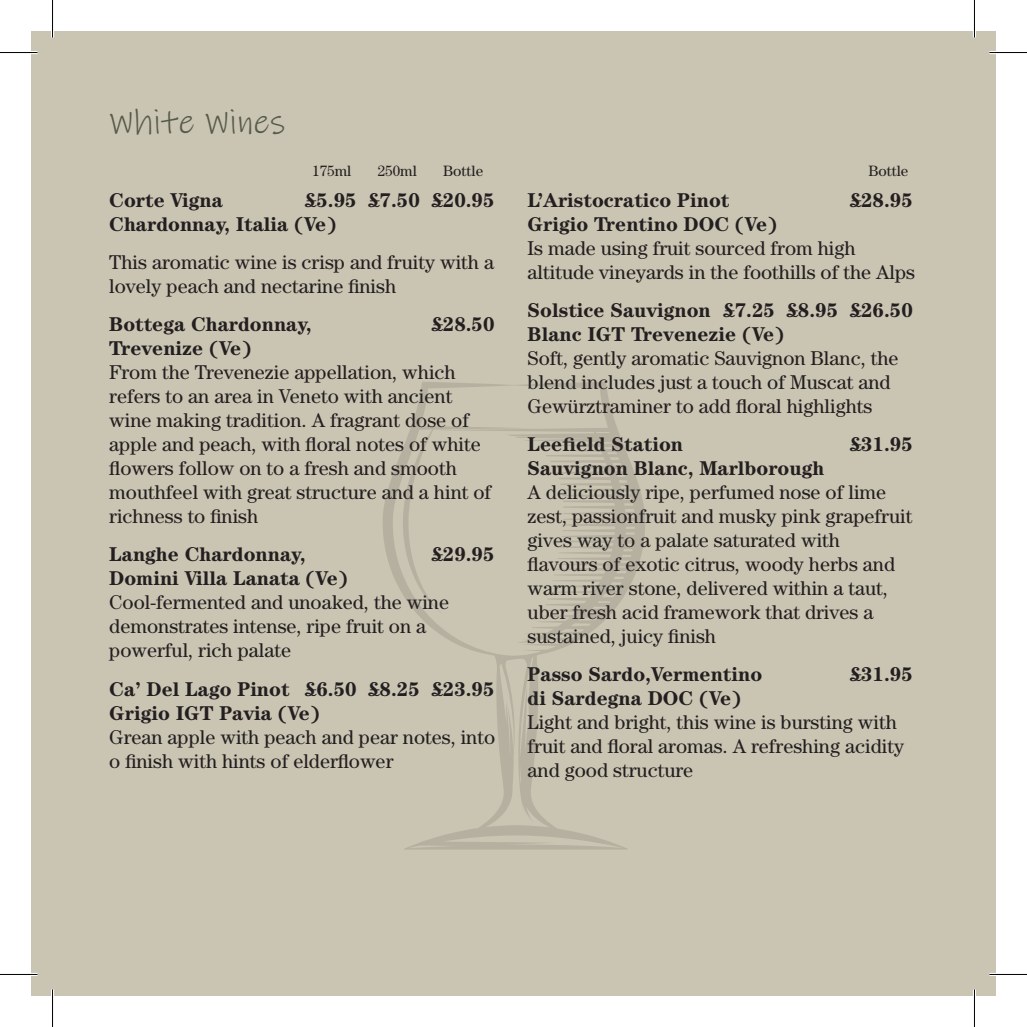
<style>
.page{position:relative;width:1027px;height:1027px;background:#fff}
.page>*{position:absolute;margin:0;border:0;box-sizing:border-box;transform-origin:0 0}
.t1{font:35px "Ink Free";color:#565a4b}
.t2{font:20px/24px "Century Std";color:#231f20}
.t3{font:700 20px/24px "Century Std";color:#231f20}
.t4{font:15px "Century Std";color:#231f20}
.s1{font-weight:700}
</style>
<div class="page">
<div style="left:31px;top:31px;width:964px;height:964px;background:#cac4b2"></div>
<svg style="left:383px;top:382px;width:262px;height:467px"></svg>
<hr style="left:0;top:51px;width:38px;height:3px;background:#fff">
<hr style="left:989px;top:51px;width:37px;height:3px;background:#fff">
<hr style="left:0;top:972px;width:38px;height:3px;background:#fff">
<hr style="left:989px;top:972px;width:37px;height:3px;background:#fff">
<hr style="left:51px;top:0;width:3px;height:38px;background:#fff">
<hr style="left:51px;top:989px;width:3px;height:37px;background:#fff">
<hr style="left:972px;top:0;width:3px;height:38px;background:#fff">
<hr style="left:972px;top:989px;width:3px;height:37px;background:#fff">
<hr style="left:0;top:52px;width:38px;height:1px;background:#000">
<hr style="left:989px;top:52px;width:37px;height:1px;background:#000">
<hr style="left:0;top:973px;width:38px;height:1px;background:#000">
<hr style="left:989px;top:973px;width:37px;height:1px;background:#000">
<hr style="left:52px;top:0;width:1px;height:38px;background:#000">
<hr style="left:52px;top:989px;width:1px;height:37px;background:#000">
<hr style="left:973px;top:0;width:1px;height:38px;background:#000">
<hr style="left:973px;top:989px;width:1px;height:37px;background:#000">
<p class="t1" style="left:109px;top:101px;width:177px">White Wines</p>
<p class="t4" style="left:312px;top:162px;width:41px">175ml</p>
<p class="t4" style="left:377px;top:162px;width:41px">250ml</p>
<p class="t4" style="left:443px;top:162px;width:42px">Bottle</p>
<p class="t4" style="left:868px;top:162px;width:42px">Bottle</p>
<p class="t3" style="left:109px;top:187px;width:387px;text-indent:196px">£5.95 £7.50 £20.95<br>Chardonnay, Italia (Ve)</p>
<p class="t2" style="left:109px;top:249px;width:386px">This aromatic wine is crisp and fruity with a lovely peach and nectarine finish</p>
<p class="t3" style="left:109px;top:312px;width:204px">Bottega Chardonnay,</p>
<p class="t3" style="left:431px;top:312px;width:65px">£28.50</p>
<p class="t2" style="left:109px;top:336px;width:383px"><span class="s1">Trevenize (Ve)<br></span>From the Trevenezie appellation, which refers to an area in Veneto with ancient wine making tradition. A fragrant dose of apple and peach, with floral notes of white flowers follow on to a fresh and smooth mouthfeel with great structure and a hint of richness to finish</p>
<p class="t3" style="left:109px;top:542px;width:197px">Langhe Chardonnay,</p>
<p class="t3" style="left:431px;top:542px;width:65px">£29.95</p>
<p class="t2" style="left:109px;top:566px;width:341px"><span class="s1">Domini Villa Lanata (Ve)<br></span>Cool-fermented and unoaked, the wine demonstrates intense, ripe fruit on a powerful, rich palate</p>
<p class="t2" style="left:109px;top:676px;width:387px"><span class="s1">Ca’ Del Lago Pinot £6.50 £8.25 £23.95<br>Grigio IGT Pavia (Ve)<br></span>Grean apple with peach and pear notes, into o finish with hints of elderflower</p>
<p class="t3" style="left:109px;top:187px;width:115px">Corte Vigna</p>
<p class="t3" style="left:527px;top:187px;width:203px">L’Aristocratico Pinot</p>
<p class="t3" style="left:849px;top:187px;width:65px">£28.95</p>
<p class="t2" style="left:527px;top:211px;width:389px"><span class="s1">Grigio Trentino DOC (Ve)<br></span>Is made using fruit sourced from high altitude vineyards in the foothills of the Alps</p>
<p class="t2" style="left:527px;top:297px;width:387px"><span class="s1">Solstice Sauvignon £7.25 £8.95 £26.50<br>Blanc IGT Trevenezie (Ve)<br></span>Soft, gently aromatic Sauvignon Blanc, the blend includes just a touch of Muscat and Gewürztraminer to add floral highlights</p>
<p class="t3" style="left:527px;top:432px;width:157px">Leefield Station</p>
<p class="t3" style="left:849px;top:432px;width:65px">£31.95</p>
<p class="t2" style="left:527px;top:456px;width:386px"><span class="s1">Sauvignon Blanc, Marlborough<br></span>A deliciously ripe, perfumed nose of lime zest, passionfruit and musky pink grapefruit gives way to a palate saturated with flavours of exotic citrus, woody herbs and warm river stone, delivered within a taut, uber fresh acid framework that drives a sustained, juicy finish</p>
<p class="t3" style="left:527px;top:662px;width:236px">Passo Sardo,Vermentino</p>
<p class="t3" style="left:849px;top:662px;width:65px">£31.95</p>
<p class="t2" style="left:527px;top:686px;width:378px"><span class="s1">di Sardegna DOC (Ve)<br></span>Light and bright, this wine is bursting with fruit and floral aromas. A refreshing acidity and good structure</p>
</div>
